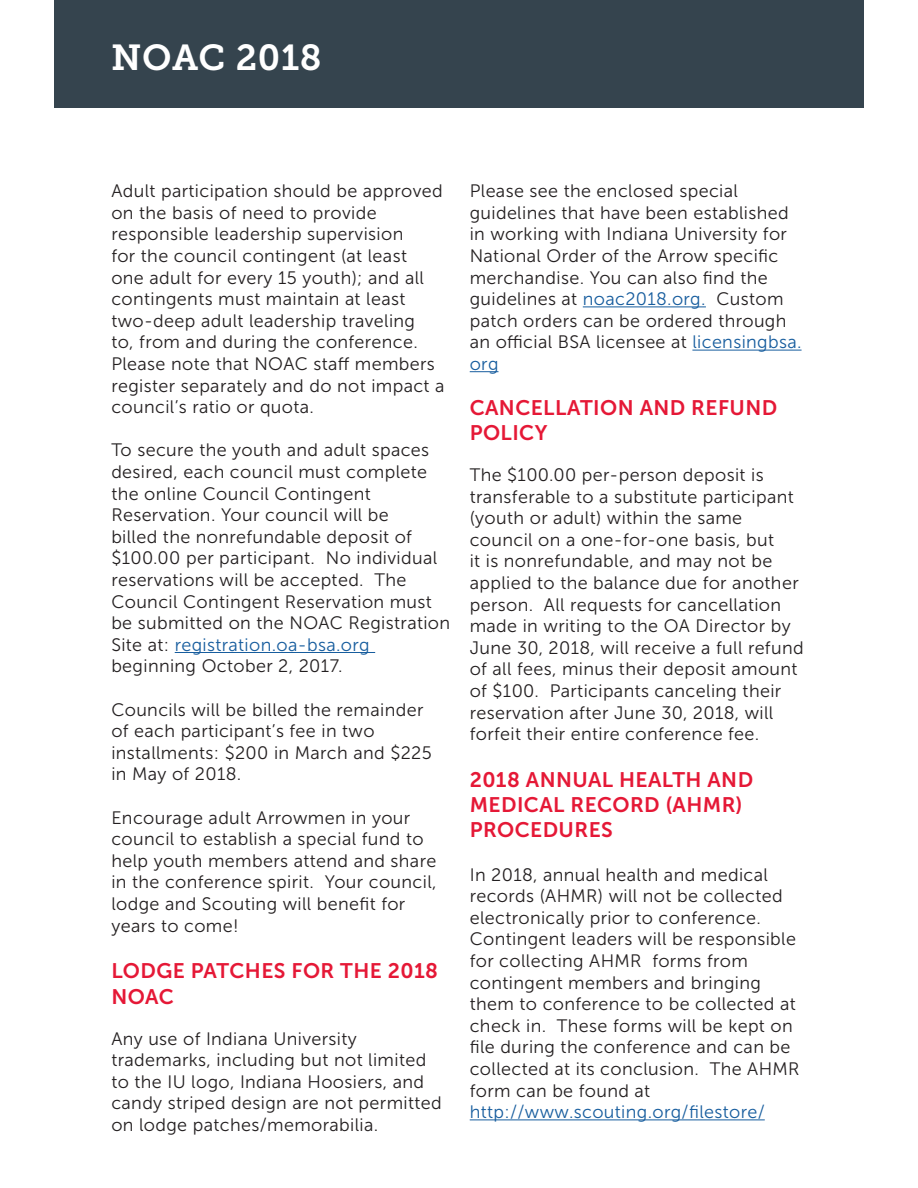
<style>
.page{position:relative;width:918px;height:1188px;background:#fff}
.page>*{position:absolute;margin:0;border:0;box-sizing:border-box;transform-origin:0 0}
.t1{font:36px "Museo Slab 700";letter-spacing:.015em;color:#fff}
.t2{font:21px/25.2px "Museo Sans 700";letter-spacing:.02em;color:#e51836}
.t3{font:18px/21.6px "Museo Sans 300";letter-spacing:.02em;color:#231f20}
.t4{font:18px "Museo Sans 300";letter-spacing:.02em;color:#175d9e}
.s1{color:#175d9e}
</style>
<div class="page">
<div style="left:54px;top:0;width:810px;height:108px;background:#35444e"></div>
<hr style="left:175px;top:652px;width:200px;height:1px;background:#175d9e">
<hr style="left:583px;top:306px;width:123px;height:1px;background:#175d9e">
<hr style="left:692px;top:350px;width:110px;height:1px;background:#175d9e">
<svg style="left:470px;top:371px;width:28px;height:1px"></svg>
<hr style="left:470px;top:1119px;width:295px;height:1px;background:#175d9e">
<p class="t1" style="left:111px;top:37px;width:212px">NOAC 2018</p>
<p class="t3" style="left:111px;top:180px;width:335px">Adult participation should be approved on the basis of need to provide responsible leadership supervision<br>for the council contingent (at least<br>one adult for every 15 youth); and all contingents must maintain at least two-deep adult leadership traveling<br>to, from and during the conference.<br>Please note that NOAC staff members register separately and do not impact a council’s ratio or quota.</p>
<p class="t3" style="left:111px;top:439px;width:340px">To secure the youth and adult spaces desired, each council must complete the online Council Contingent Reservation. Your council will be<br>billed the nonrefundable deposit of $100.00 per participant. No individual reservations will be accepted. The Council Contingent Reservation must be submitted on the NOAC Registration Site at: <span class="s1">registration.oa-bsa.org </span>beginning October 2, 2017.</p>
<p class="t3" style="left:111px;top:699px;width:322px">Councils will be billed the remainder of each participant’s fee in two installments: $200 in March and $225 in May of 2018.</p>
<p class="t3" style="left:111px;top:807px;width:327px">Encourage adult Arrowmen in your council to establish a special fund to help youth members attend and share in the conference spirit. Your council, lodge and Scouting will benefit for years to come!</p>
<p class="t2" style="left:111px;top:958px;width:328px">LODGE PATCHES FOR THE 2018<br>NOAC</p>
<p class="t3" style="left:111px;top:1028px;width:332px">Any use of Indiana University trademarks, including but not limited to the IU logo, Indiana Hoosiers, and candy striped design are not permitted on lodge patches/memorabilia.</p>
<p class="t3" style="left:470px;top:180px;width:333px">Please see the enclosed special guidelines that have been established in working with Indiana University for National Order of the Arrow specific merchandise. You can also find the guidelines at <span class="s1">noac2018.org.</span> Custom patch orders can be ordered through an official BSA licensee at <span class="s1">licensingbsa. org</span></p>
<p class="t2" style="left:470px;top:395px;width:309px">CANCELLATION AND REFUND<br>POLICY</p>
<p class="t3" style="left:470px;top:464px;width:335px">The $100.00 per-person deposit is transferable to a substitute participant (youth or adult) within the same council on a one-for-one basis, but<br>it is nonrefundable, and may not be applied to the balance due for another person. All requests for cancellation made in writing to the OA Director by June 30, 2018, will receive a full refund of all fees, minus their deposit amount of $100. Participants canceling their reservation after June 30, 2018, will forfeit their entire conference fee.</p>
<p class="t2" style="left:470px;top:767px;width:285px">2018 ANNUAL HEALTH AND<br>MEDICAL RECORD (AHMR)<br>PROCEDURES</p>
<p class="t3" style="left:470px;top:864px;width:331px">In 2018, annual health and medical records (AHMR) will not be collected electronically prior to conference.<br>Contingent leaders will be responsible for collecting AHMR forms from contingent members and bringing them to conference to be collected at check in. These forms will be kept on file during the conference and can be collected at its conclusion. The AHMR form can be found at</p>
<p class="t4" style="left:470px;top:1102px;width:297px">http://www.scouting.org/filestore/</p>
</div>
